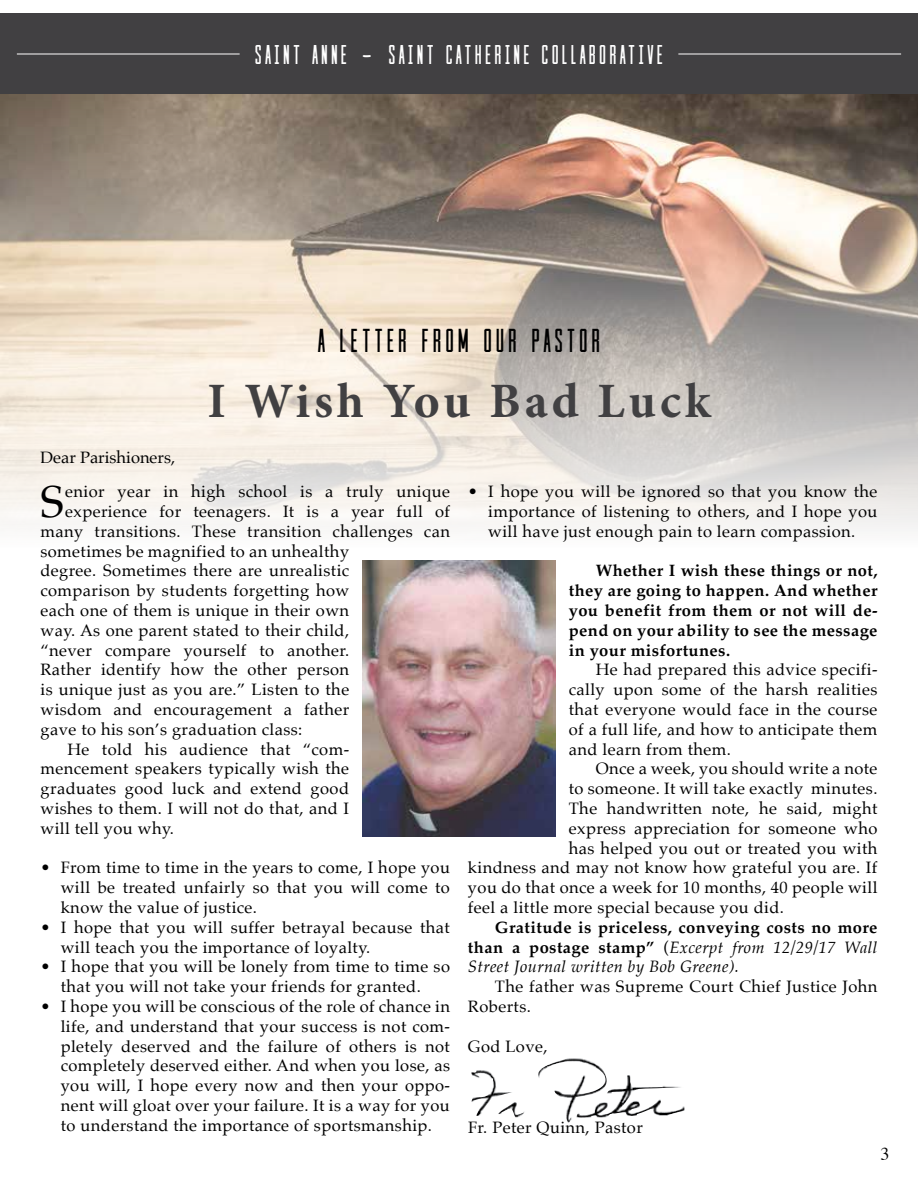
<style>
.page{position:relative;width:918px;height:1188px;background:#fff}
.page>*{position:absolute;margin:0;border:0;box-sizing:border-box;transform-origin:0 0}
.t1{font:700 49.5px "Minion Pro";letter-spacing:.08em;color:#414042}
.t2{font:44.85px "Palatino";color:#000}
.t3{font:condensed 33px "Cast Iron";letter-spacing:.12em;color:#000}
.t4{font:condensed 27px "Cast Iron";letter-spacing:.12em;color:#fff}
.t5{font:18px "Times";color:#000}
.t6{font:16.5px/19.8px "Palatino";letter-spacing:.025em;color:#000;text-align:justify}
.t7{font:700 16.5px/19.8px "Palatino";letter-spacing:.025em;color:#000;text-align:justify}
.t8{font:16.5px "Palatino";color:#000}
.s1{font-family:"Lieto Me";font-stretch:normal;font-size:33px}
.s2{font-weight:400}
.s3{font-weight:400;font-style:italic}
</style>
<div class="page">
<div style="left:0;top:14px;width:918px;height:80px;background:#414042"></div>
<hr style="left:17px;top:54px;width:223px;height:1px;background:#fff">
<hr style="left:678px;top:54px;width:223px;height:1px;background:#fff">
<img style="left:1px;top:94px;width:917px;height:435px">
<img style="left:471px;top:1058px;width:213px;height:65px">
<img style="left:363px;top:560px;width:192px;height:277px">
<h3 class="t4" style="left:255px;top:38px;width:410px">SAINT ANNE <span class="s1">-</span> SAINT CATHERINE COLLABORATIVE</h3>
<p class="t8" style="left:41px;top:444px;width:136px">Dear Parishioners,</p>
<h3 class="t3" style="left:318px;top:321px;width:284px">A LETTER FROM OUR PASTOR</h3>
<h1 class="t1" style="left:208px;top:366px;width:504px">I Wish You Bad Luck</h1>
<h2 class="t2" style="left:40px;top:464px;width:25px">S</h2>
<p class="t6" style="left:65px;top:482px;width:386px">enior year in high school is a truly unique</p>
<p class="t6" style="left:65px;top:501px;width:386px">experience for teenagers. It is a year full of</p>
<p class="t6" style="left:40px;top:521px;width:411px">many transitions. These transition challenges can</p>
<p class="t6" style="left:40px;top:541px;width:310px">sometimes be magnified to an unhealthy</p>
<p class="t6" style="left:40px;top:561px;width:310px">degree. Sometimes there are unrealistic</p>
<p class="t6" style="left:40px;top:581px;width:310px">comparison by students forgetting how</p>
<p class="t6" style="left:40px;top:600px;width:310px">each one of them is unique in their own</p>
<p class="t6" style="left:40px;top:620px;width:310px">way. As one parent stated to their child,</p>
<p class="t6" style="left:40px;top:640px;width:310px">“never compare yourself to another.</p>
<p class="t6" style="left:40px;top:660px;width:310px">Rather identify how the other person</p>
<p class="t6" style="left:40px;top:680px;width:310px">is unique just as you are.” Listen to the</p>
<p class="t6" style="left:40px;top:699px;width:310px">wisdom and encouragement a father</p>
<p class="t6" style="left:40px;top:719px;width:263px">gave to his son’s graduation class:</p>
<p class="t6" style="left:67px;top:739px;width:283px">He told his audience that “com-</p>
<p class="t6" style="left:40px;top:759px;width:310px">mencement speakers typically wish the</p>
<p class="t6" style="left:40px;top:779px;width:310px">graduates good luck and extend good</p>
<p class="t6" style="left:40px;top:798px;width:310px">wishes to them. I will not do that, and I</p>
<p class="t6" style="left:40px;top:818px;width:135px">will tell you why.</p>
<p class="t6" style="left:61px;top:858px;width:391px;text-indent:-20px">• From time to time in the years to come, I hope you will be treated unfairly so that you will come to know the value of justice.</p>
<p class="t6" style="left:61px;top:917px;width:391px;text-indent:-20px">• I hope that you will suffer betrayal because that will teach you the importance of loyalty.</p>
<p class="t6" style="left:40px;top:957px;width:411px;text-align:center">• I hope that you will be lonely from time to time so that you will not take your friends for granted.</p>
<p class="t6" style="left:61px;top:996px;width:391px;text-indent:-20px">• I hope you will be conscious of the role of chance in life, and understand that your success is not com&shy;pletely deserved and the failure of others is not completely deserved either. And when you lose, as you will, I hope every now and then your oppo&shy;nent will gloat over your failure. It is a way for you to understand the importance of sportsmanship.</p>
<p class="t6" style="left:488px;top:482px;width:391px;text-indent:-20px">• I hope you will be ignored so that you know the importance of listening to others, and I hope you will have just enough pain to learn compassion.</p>
<p class="t7" style="left:569px;top:560px;width:310px;text-indent:27px">Whether I wish these things or not, they are going to happen. And whether you benefit from them or not will de&shy;pend on your ability to see the message in your misfortunes.</p>
<p class="t6" style="left:569px;top:660px;width:310px;text-indent:27px">He had prepared this advice specifi&shy;cally upon some of the harsh realities that everyone would face in the course of a full life, and how to anticipate them and learn from them.</p>
<p class="t6" style="left:596px;top:759px;width:283px">Once a week, you should write a note</p>
<p class="t6" style="left:569px;top:779px;width:310px">to someone. It will take exactly minutes.</p>
<p class="t6" style="left:569px;top:798px;width:310px">The handwritten note, he said, might</p>
<p class="t6" style="left:569px;top:818px;width:310px">express appreciation for someone who</p>
<p class="t6" style="left:569px;top:838px;width:310px">has helped you out or treated you with</p>
<p class="t6" style="left:468px;top:858px;width:411px">kindness and may not know how grateful you are. If</p>
<p class="t6" style="left:468px;top:878px;width:411px">you do that once a week for 10 months, 40 people will</p>
<p class="t6" style="left:468px;top:897px;width:317px">feel a little more special because you did.</p>
<p class="t7" style="left:468px;top:917px;width:411px;text-indent:27px">Gratitude is priceless, conveying costs no more than a postage stamp” <span class="s2">(</span><span class="s3">Excerpt from 12/29/17 Wall Street Journal written by Bob Greene).</span></p>
<p class="t6" style="left:468px;top:977px;width:411px;text-indent:27px">The father was Supreme Court Chief Justice John<br>Roberts.</p>
<p class="t6" style="left:468px;top:1036px;width:81px">God Love,</p>
<p class="t6" style="left:468px;top:1118px;width:176px">Fr. Peter Quinn, Pastor</p>
<p class="t5" style="left:880px;top:1137px;width:10px">3</p>
</div>
